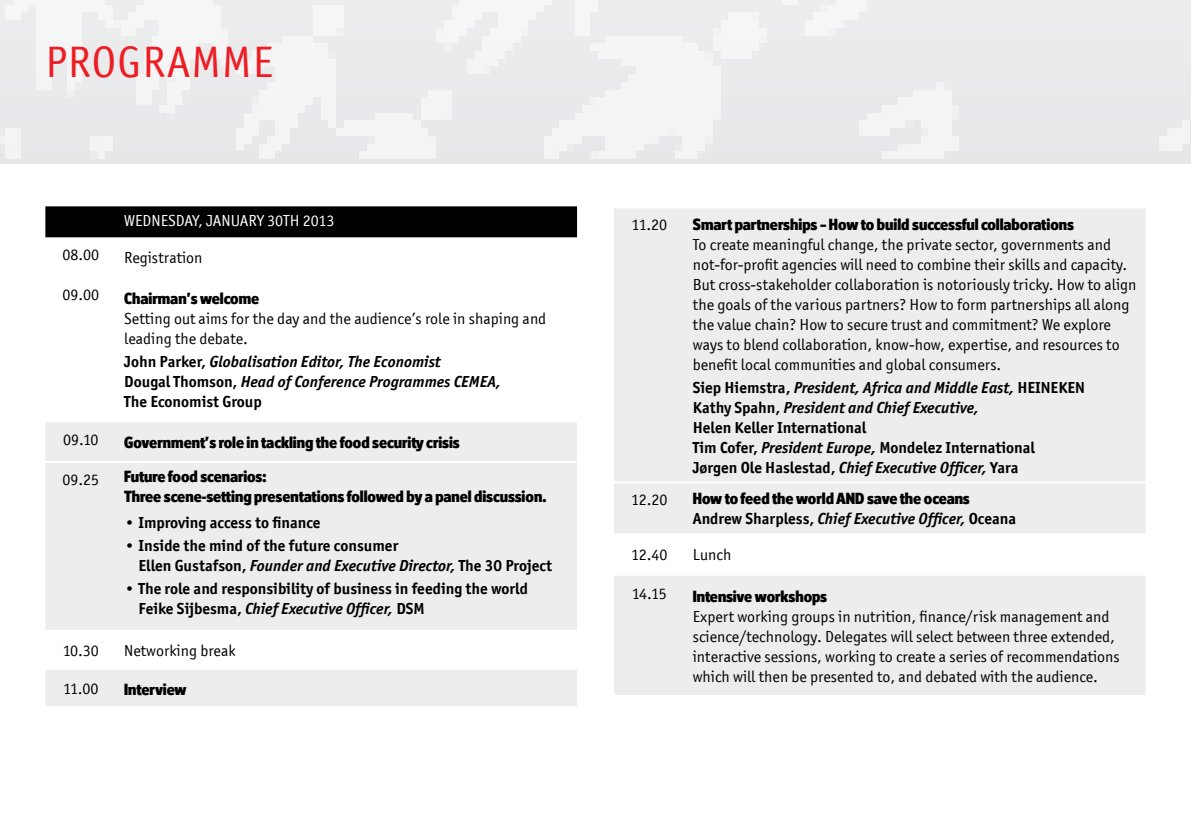
<style>
.page{position:relative;width:1191px;height:840px;background:#fff}
.page>*{position:absolute;margin:0;border:0;box-sizing:border-box;transform-origin:0 0}
.t1{font:44px "Officina San ITC";color:#ed1d24}
.t2{font:16px/20px "Officina San ITC";color:#000}
.t3{font:700 16px/20px "Officina San ITC";color:#000}
.t4{font:900 16px/20px "Officina Display";letter-spacing:-.01em;color:#000}
.t5{font:italic 700 16px/20px "Officina San ITC";color:#000}
.t6{font:16px "Officina San ITC";color:#fff}
.s1{font-style:normal}
.s2{font-weight:400}
.s3{font-style:italic}
</style>
<div class="page">
<div style="left:0;top:0;width:1191px;height:164px;background:#e6e7e8"></div>
<img style="left:5px;top:0;width:1184px;height:158px">
<div style="left:45px;top:206px;width:532px;height:31px;background:#000"></div>
<div style="left:45px;top:422px;width:532px;height:39px;background:#ededee"></div>
<svg style="left:45px;top:463px;width:532px;height:243px;fill:#ededee"></svg>
<svg style="left:614px;top:208px;width:531px;height:486px;background:#eeeeef"></svg>
<hr style="left:614px;top:481px;width:71px;height:2px;background:#fff">
<hr style="left:685px;top:481px;width:460px;height:2px;background:#fff">
<h1 class="t1" style="left:45px;top:37px;width:49px">PROGRAMME</h1>
<p class="t6" style="left:124px;top:211px;width:20px">WEDNESDAY</p>
<p class="t6" style="left:198px;top:211px;width:25px">, JANUARY</p>
<p class="t6" style="left:267px;top:211px;width:69px">30TH 2013</p>
<p class="t2" style="left:62px;top:244px;width:38px">08.00</p>
<p class="t2" style="left:124px;top:247px;width:80px">Registration</p>
<p class="t2" style="left:62px;top:284px;width:38px">09.00</p>
<p class="t4" style="left:124px;top:289px;width:137px">Chairman’s welcome</p>
<p class="t2" style="left:124px;top:309px;width:423px">Setting out aims for the day and the audience’s role in shaping and leading the debate.</p>
<p class="t5" style="left:124px;top:351px;width:378px"><span class="s1">John Parker,</span> Globalisation Editor, The Economist<br><span class="s1">Dougal Thomson,</span> Head of Conference Programmes CEMEA,<br><span class="s1">The Economist Group</span></p>
<p class="t2" style="left:63px;top:429px;width:37px">09.10</p>
<p class="t4" style="left:124px;top:433px;width:337px">Government’s role in tackling the food security crisis</p>
<p class="t2" style="left:62px;top:469px;width:38px">09.25</p>
<p class="t4" style="left:124px;top:467px;width:423px">Future food scenarios:<br>Three scene-setting presentations followed by a panel discussion.</p>
<p class="t3" style="left:124px;top:512px;width:198px"><span class="s2">•</span> Improving access to finance</p>
<p class="t3" style="left:139px;top:535px;width:415px;text-indent:-14px"><span class="s2">•</span> Inside the mind of the future consumer<br>Ellen Gustafson, <span class="s3">Founder and Executive Director,</span> The 30 Project</p>
<p class="t3" style="left:139px;top:578px;width:391px;text-indent:-14px"><span class="s2">•</span> The role and responsibility of business in feeding the world<br>Feike Sijbesma, <span class="s3">Chief Executive Officer,</span> DSM</p>
<p class="t2" style="left:63px;top:639px;width:38px">10.30</p>
<p class="t2" style="left:124px;top:639px;width:113px">Networking break</p>
<p class="t2" style="left:63px;top:678px;width:37px">11.00</p>
<p class="t4" style="left:124px;top:679px;width:64px">Interview</p>
<p class="t2" style="left:631px;top:215px;width:37px">11.20</p>
<p class="t4" style="left:693px;top:214px;width:383px">Smart partnerships – How to build successful collaborations</p>
<p class="t2" style="left:693px;top:234px;width:445px">To create meaningful change, the private sector, governments and not-for-profit agencies will need to combine their skills and capacity.<br>But cross-stakeholder collaboration is notoriously tricky. H ow to align the goals of the various partners? How to form partnerships all along the value chain? How to secure trust and commitment? We explore ways to blend collaboration, know-how, expertise, and resources to benefit local communities and global consumers.</p>
<p class="t3" style="left:693px;top:377px;width:394px">Siep Hiemstra, <span class="s3">President, Africa and Middle East,</span> Hei neken Kathy Spahn, <span class="s3">President and Chief Executive,<br></span>Helen Keller International<br>Tim Cofer, <span class="s3">President Europe,</span> Mondelez International<br>Jørgen Ole Haslestad, <span class="s3">Chief Executive Officer,</span> Yara</p>
<p class="t2" style="left:631px;top:489px;width:38px">12.20</p>
<p class="t4" style="left:693px;top:488px;width:279px">How to feed the world AND save the oceans</p>
<p class="t3" style="left:693px;top:508px;width:325px">Andrew Sharpless, <span class="s3">Chief Executive Officer,</span> Oceana</p>
<p class="t2" style="left:631px;top:544px;width:38px">12.40</p>
<p class="t2" style="left:693px;top:544px;width:40px">Lunch</p>
<p class="t2" style="left:632px;top:582px;width:37px">14.15</p>
<p class="t4" style="left:693px;top:586px;width:136px">Intensive workshops</p>
<p class="t2" style="left:693px;top:606px;width:428px">Expert working groups in nutrition, finance/risk management and science/technology. Delegates will select between three extended, interactive sessions, working to create a series of recommendations which will then be presented to, and debated with the audience.</p>
</div>
